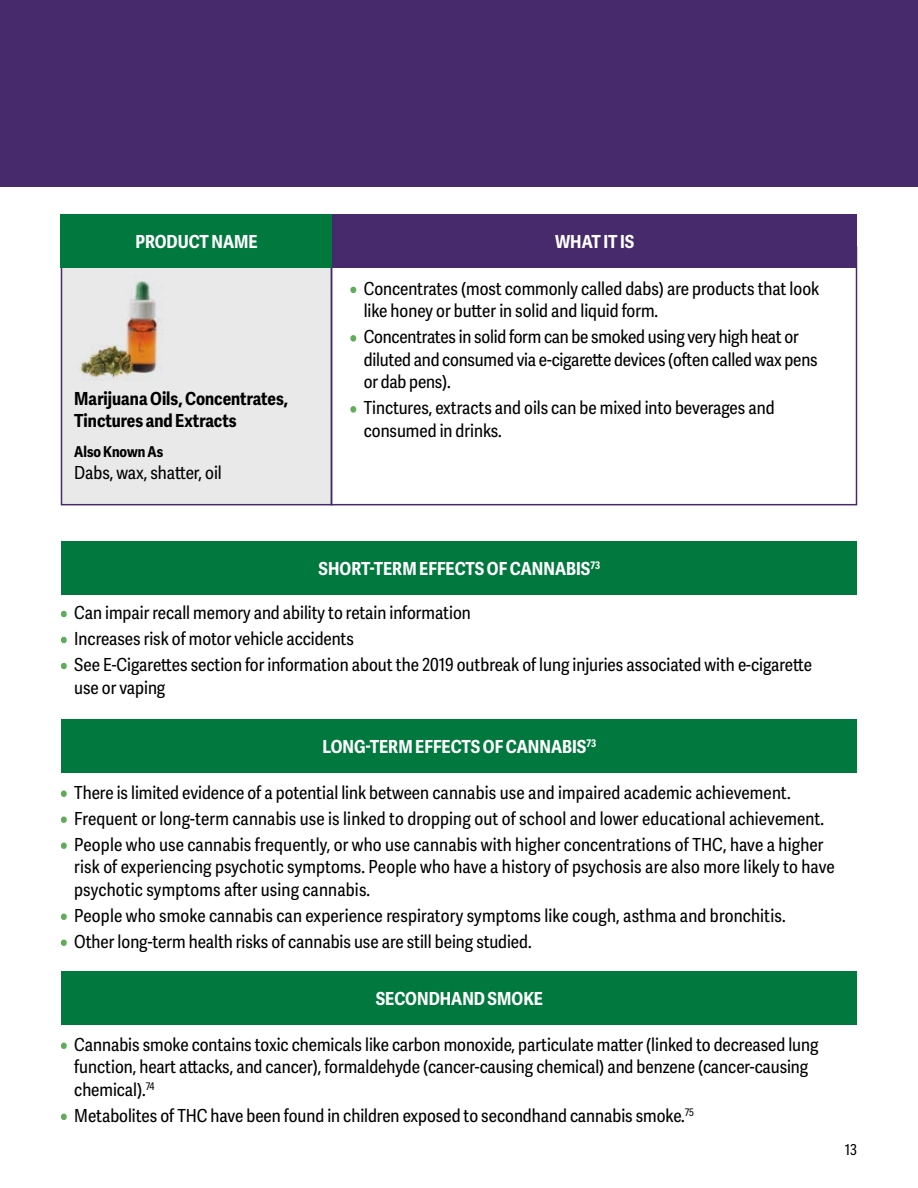
<style>
.page{position:relative;width:918px;height:1188px;background:#fff}
.page>*{position:absolute;margin:0;border:0;box-sizing:border-box;transform-origin:0 0}
.t1{font:18px/22.5px "Adelle Sans Cnd";color:#000}
.t2{font:700 18px "Adelle Sans Cnd";color:#fff}
.t3{font:700 18px/22.5px "Adelle Sans Cnd";color:#000}
.t4{font:700 15px "Adelle Sans Cnd";color:#000}
.t5{font:15px "Adelle Sans Cnd";color:#000}
.s1{color:#5dac57}
</style>
<div class="page">
<div style="left:0;top:0;width:918px;height:187px;background:#472a6b"></div>
<div style="left:61px;top:248px;width:271px;height:257px;background:#e9e9ea;border:2px solid #472a6b"></div>
<div style="left:331px;top:246px;width:526px;height:259px;border:2px solid #472a6b"></div>
<div style="left:62px;top:541px;width:795px;height:54px;background:#00783e"></div>
<div style="left:62px;top:719px;width:795px;height:54px;background:#00783e"></div>
<div style="left:62px;top:971px;width:795px;height:54px;background:#00783e"></div>
<div style="left:61px;top:214px;width:271px;height:54px;background:#00783e"></div>
<svg style="left:350px;top:287px;width:6px;height:6px"></svg>
<div style="left:350px;top:335px;width:6px;height:7px;border:2px solid #5dac57;border-radius:50%"></div>
<div style="left:350px;top:406px;width:6px;height:7px;border:2px solid #5dac57;border-radius:50%"></div>
<div style="left:332px;top:214px;width:525px;height:54px;background:#472a6b"></div>
<svg style="left:61px;top:611px;width:6px;height:6px"></svg>
<svg style="left:61px;top:637px;width:6px;height:6px"></svg>
<svg style="left:61px;top:663px;width:6px;height:6px"></svg>
<svg style="left:61px;top:791px;width:6px;height:6px"></svg>
<svg style="left:61px;top:817px;width:6px;height:6px"></svg>
<svg style="left:61px;top:843px;width:6px;height:6px"></svg>
<svg style="left:61px;top:914px;width:6px;height:6px"></svg>
<svg style="left:61px;top:940px;width:6px;height:6px"></svg>
<svg style="left:61px;top:1043px;width:6px;height:6px"></svg>
<svg style="left:61px;top:1114px;width:6px;height:6px"></svg>
<img style="left:79px;top:281px;width:84px;height:99px">
<p class="t2" style="left:135px;top:228px;width:124px">PRODUCT NAME</p>
<p class="t3" style="left:74px;top:387px;width:215px">Marijuana Oils, Concentrates,<br>Tinctures and Extracts</p>
<p class="t4" style="left:74px;top:440px;width:91px">Also Known As</p>
<p class="t1" style="left:74px;top:461px;width:149px">Dabs, wax, shatter, oil</p>
<p class="t2" style="left:555px;top:228px;width:81px">WHAT IT IS</p>
<p class="t1" style="left:364px;top:277px;width:457px;text-indent:-14px"><span class="s1">•</span> Concentrates (most commonly called dabs) are products that look like honey or butter in solid and liquid form.</p>
<p class="t1" style="left:364px;top:325px;width:455px;text-indent:-14px"><span class="s1">•</span> Concentrates in solid form can be smoked using very high heat or diluted and consumed via e-cigarette devices (often called wax pens or dab pens).</p>
<p class="t1" style="left:364px;top:396px;width:412px;text-indent:-14px"><span class="s1">•</span> Tinctures, extracts and oils can be mixed into beverages and consumed in drinks.</p>
<p class="t2" style="left:319px;top:556px;width:283px">SHORT-TERM EFFECTS OF CANNABIS<sup>73</sup></p>
<p class="t1" style="left:61px;top:601px;width:412px"><span class="s1">•</span> Can impair recall memory and ability to retain information</p>
<p class="t1" style="left:61px;top:627px;width:295px"><span class="s1">•</span> Increases risk of motor vehicle accidents</p>
<p class="t1" style="left:74px;top:653px;width:739px;text-indent:-14px"><span class="s1">•</span> See E-Cigarettes section for information about the 2019 outbreak of lung injuries associated with e-cigarette use or vaping</p>
<p class="t2" style="left:323px;top:734px;width:275px">LONG-TERM EFFECTS OF CANNABIS<sup>73</sup></p>
<p class="t1" style="left:61px;top:780px;width:731px"><span class="s1">•</span> There is limited evidence of a potential link between cannabis use and impaired academic achievement.</p>
<p class="t1" style="left:61px;top:806px;width:765px"><span class="s1">•</span> Frequent or long-term cannabis use is linked to dropping out of school and lower educational achievement.</p>
<p class="t1" style="left:74px;top:832px;width:762px;text-indent:-14px"><span class="s1">•</span> People who use cannabis frequently, or who use cannabis with higher concentrations of THC, have a higher risk of experiencing psychotic symptoms. People who have a history of psychosis are also more likely to have psychotic symptoms after using cannabis.</p>
<p class="t1" style="left:61px;top:904px;width:726px"><span class="s1">•</span> People who smoke cannabis can experience respiratory symptoms like cough, asthma and bronchitis.</p>
<p class="t1" style="left:61px;top:930px;width:472px"><span class="s1">•</span> Other long-term health risks of cannabis use are still being studied.</p>
<p class="t2" style="left:376px;top:986px;width:169px">SECONDHAND SMOKE</p>
<p class="t1" style="left:74px;top:1033px;width:746px;text-indent:-14px"><span class="s1">•</span> Cannabis smoke contains toxic chemicals like carbon monoxide, particulate matter (linked to decreased lung function, heart attacks, and cancer), formaldehyde (cancer-causing chemical) and benzene (cancer-causing chemical).<sup>74</sup></p>
<p class="t1" style="left:61px;top:1104px;width:635px"><span class="s1">•</span> Metabolites of THC have been found in children exposed to secondhand cannabis smoke.<sup>75</sup></p>
<p class="t5" style="left:845px;top:1139px;width:14px">13</p>
</div>
